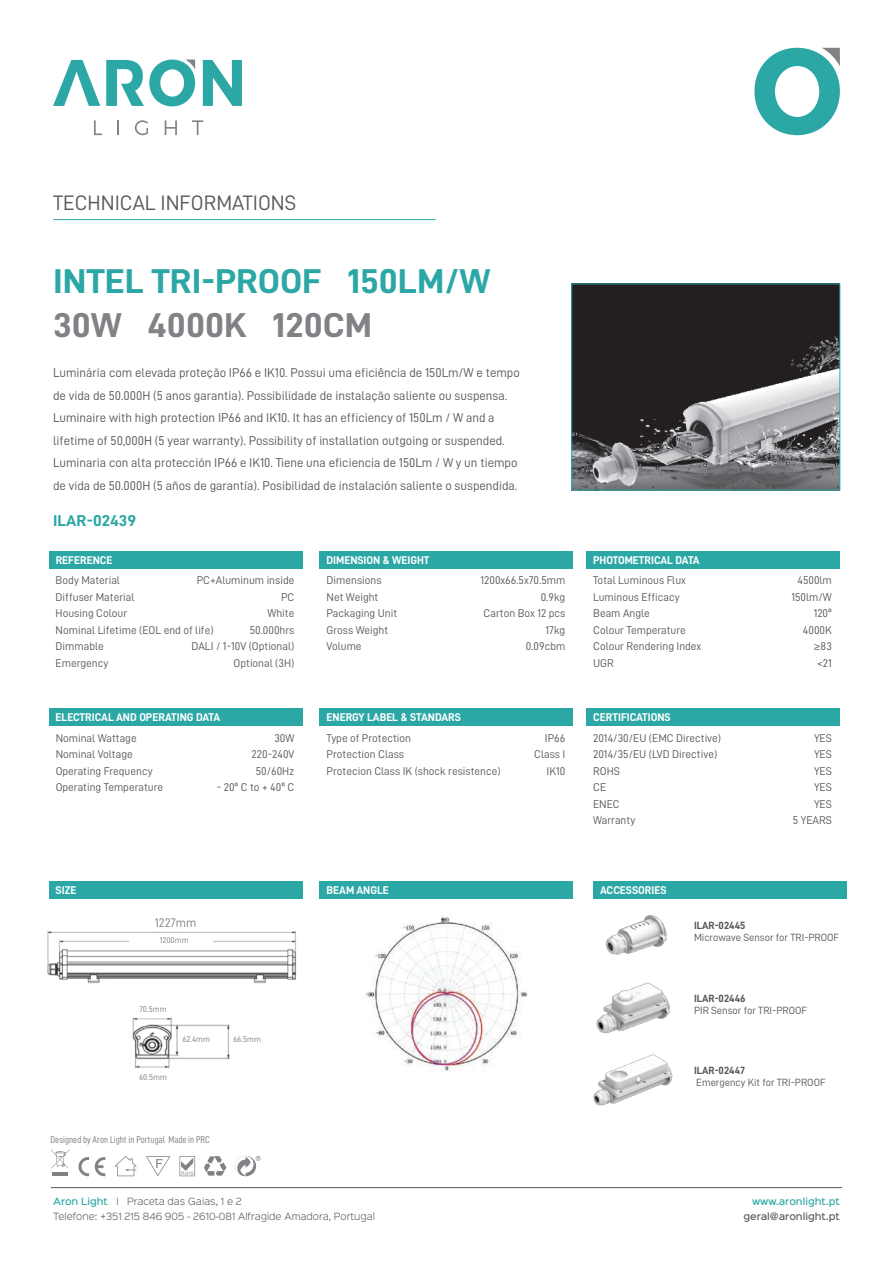
<style>
.page{position:relative;width:893px;height:1263px;background:#fff}
.page>*{position:absolute;margin:0;border:0;box-sizing:border-box;transform-origin:0 0}
.t1{font:34.5px "D DIN Bold";color:#2ba7a5;scale:1.08 1}
.t2{font:34.5px "D DIN Bold";color:#808285;scale:1.08 1}
.t3{font:21px "D DIN";color:#57585a}
.t4{font:15.75px "D DIN Bold";color:#2ba7a5;scale:1.08 1}
.t5{font:12.75px/22.5px "D DIN";color:#57585a}
.t6{font:12.45px "D DIN";color:#808285}
.t7{font:11.25px/16.5px "D DIN";color:#57585a}
.t8{font:11.25px "D DIN Bold";color:#fff}
.t9{font:10.5px "D DIN";color:#57585a}
.t10{font:10.5px "D DIN Bold";color:#57585a}
.t11{font:9.9px "D DIN Condensed";color:#808285}
.t12{font:300 9px/15px "Sinkin Sans 300";color:#57585a}
.t13{font:500 9px "Sinkin Sans 500";color:#57585a}
.t14{font:500 9px "Sinkin Sans 500";color:#2ba7a5}
.t15{font:8.4px "D DIN";color:#808285}
.s1{font-family:"Myriad Pro"}
.s2{font-family:"Sinkin Sans 500";font-weight:500;color:#2ba7a5}
</style>
<div class="page">
<svg style="left:203px;top:60px;width:39px;height:46px"></svg>
<svg style="left:53px;top:60px;width:47px;height:46px"></svg>
<svg style="left:106px;top:60px;width:89px;height:46px"></svg>
<svg style="left:94px;top:120px;width:8px;height:15px"></svg>
<svg style="left:117px;top:120px;width:2px;height:15px"></svg>
<svg style="left:135px;top:120px;width:13px;height:15px"></svg>
<svg style="left:165px;top:120px;width:12px;height:15px"></svg>
<svg style="left:192px;top:120px;width:11px;height:15px"></svg>
<svg style="left:754px;top:48px;width:86px;height:87px"></svg>
<hr style="left:51px;top:1187px;width:791px;height:1px;background:#57585a">
<img style="left:573px;top:285px;width:265px;height:203px">
<div style="left:49px;top:551px;width:253px;height:17px;background:#2ba7a5"></div>
<hr style="left:53px;top:219px;width:382px;height:1px;background:#2ba7a5">
<div style="left:320px;top:551px;width:253px;height:17px;background:#2ba7a5"></div>
<div style="left:586px;top:551px;width:254px;height:17px;background:#2ba7a5"></div>
<div style="left:49px;top:708px;width:253px;height:18px;background:#2ba7a5"></div>
<div style="left:320px;top:708px;width:253px;height:18px;background:#2ba7a5"></div>
<div style="left:586px;top:708px;width:254px;height:18px;background:#2ba7a5"></div>
<svg style="left:179px;top:1156px;width:16px;height:20px"></svg>
<svg style="left:146px;top:1156px;width:25px;height:20px"></svg>
<svg style="left:204px;top:1156px;width:22px;height:20px"></svg>
<svg style="left:114px;top:1156px;width:23px;height:20px"></svg>
<svg style="left:78px;top:1157px;width:11px;height:19px"></svg>
<svg style="left:95px;top:1157px;width:10px;height:19px"></svg>
<hr style="left:52px;top:1172px;width:16px;height:4px;background:#808285">
<svg style="left:51px;top:1149px;width:19px;height:19px"></svg>
<svg style="left:235px;top:1156px;width:26px;height:20px"></svg>
<div style="left:49px;top:881px;width:253px;height:18px;background:#2ba7a5"></div>
<div style="left:320px;top:881px;width:253px;height:18px;background:#2ba7a5"></div>
<div style="left:571px;top:283px;width:269px;height:207px;border:1px solid #2ba7a5"></div>
<img style="left:365px;top:917px;width:163px;height:155px">
<div style="left:593px;top:881px;width:254px;height:18px;background:#2ba7a5"></div>
<img style="left:606px;top:915px;width:61px;height:40px">
<img style="left:596px;top:982px;width:74px;height:52px">
<img style="left:593px;top:1054px;width:80px;height:52px">
<img style="left:132px;top:1017px;width:98px;height:52px">
<img style="left:47px;top:931px;width:249px;height:53px">
<div style="left:130px;top:936px;width:83px;height:10px;background:#fff"></div>
<h2 class="t3" style="left:53px;top:191px;width:245px">TECHNICAL INFORMATIONS</h2>
<h1 class="t1" style="left:53px;top:262px;width:407px">INTEL TRI-PROOF 150LM/W</h1>
<h1 class="t2" style="left:53px;top:306px;width:297px">30W 4000K 120CM</h1>
<p class="t5" style="left:53px;top:361px;width:468px">Luminária com elevada proteção IP66 e IK10. Possui uma eficiência de 150Lm/W e tempo de vida de 50.000H (5 anos garantia). Possibilidade de instalação saliente ou suspensa.<br>Luminaire with high protection IP66 and IK10. It has an efficiency of 150Lm / W and a lifetime of 50,000H (5 year warranty). Possibility of installation outgoing or suspended.<br>Luminaria con alta protección IP66 e IK10. Tiene una eficiencia de 150Lm / W y un tiempo de vida de 50.000H (5 años de garantía). Posibilidad de instalación saliente o suspendida.</p>
<h3 class="t4" style="left:53px;top:511px;width:79px">ILAR-02439</h3>
<p class="t8" style="left:56px;top:553px;width:58px">REFERENCE</p>
<p class="t8" style="left:327px;top:553px;width:104px">DIMENSION &amp; WEIGHT</p>
<p class="t8" style="left:593px;top:553px;width:108px">PHOTOMETRICAL DATA</p>
<p class="t7" style="left:191px;top:572px;width:104px;text-align:right">PC+Aluminum inside<br>PC<br>White<br>50.000hrs<br>DALI / 1-10V (Optional)<br>Optional (3H)</p>
<p class="t7" style="left:327px;top:572px;width:72px">Dimensions<br>Net Weight<br>Packaging Unit<br>Gross Weight<br>Volume</p>
<p class="t7" style="left:480px;top:572px;width:86px;text-align:right">1200x66.5x70.5mm<br>0.9kg<br>Carton Box 12 pcs<br>17kg<br>0.09cbm</p>
<p class="t7" style="left:593px;top:572px;width:110px">Total Luminous Flux<br>Luminous Efficacy<br>Beam Angle<br>Colour Temperature<br>Colour Rendering Index<br>UGR</p>
<p class="t7" style="left:791px;top:572px;width:42px;text-align:right">4500lm<br>150lm/W<br>120º<br>4000K <span class="s1">≥</span>83<br>&lt;21</p>
<p class="t7" style="left:56px;top:572px;width:159px">Body Material<br>Diffuser Material<br>Housing Colour<br>Nominal Lifetime (EOL end of life)<br>Dimmable<br>Emergency</p>
<p class="t8" style="left:56px;top:711px;width:166px">ELECTRICAL AND OPERATING DATA</p>
<p class="t8" style="left:327px;top:711px;width:136px">ENERGY LABEL &amp; STANDARS</p>
<p class="t8" style="left:593px;top:711px;width:79px">CERTIFICATIONS</p>
<p class="t7" style="left:56px;top:729px;width:109px">Nominal Wattage<br>Nominal Voltage<br>Operating Frequency<br>Operating Temperature</p>
<p class="t7" style="left:252px;top:729px;width:44px;text-align:right">30W<br>220-240V<br>50/60Hz</p>
<p class="t7" style="left:217px;top:779px;width:79px">- 20º C to + 40º C</p>
<p class="t7" style="left:327px;top:729px;width:176px">Type of Protection<br>Protection Class<br>Protecion Class IK (shock resistence)</p>
<p class="t7" style="left:534px;top:729px;width:33px;text-align:right">IP66<br>Class I<br>IK10</p>
<p class="t7" style="left:593px;top:729px;width:129px">2014/30/EU (EMC Directive)<br>2014/35/EU (LVD Directive)<br>ROHS<br>CE<br>ENEC<br>Warranty</p>
<p class="t7" style="left:793px;top:729px;width:41px;text-align:right">YES<br>YES<br>YES<br>YES<br>YES<br>5 YEARS</p>
<p class="t8" style="left:56px;top:884px;width:22px">SIZE</p>
<p class="t8" style="left:327px;top:884px;width:64px">BEAM ANGLE</p>
<p class="t8" style="left:600px;top:884px;width:68px">ACCESSORIES</p>
<p class="t6" style="left:155px;top:915px;width:43px">1227mm</p>
<p class="t15" style="left:160px;top:936px;width:30px">1200mm</p>
<p class="t15" style="left:139px;top:1004px;width:29px">70.5mm</p>
<p class="t15" style="left:139px;top:1072px;width:29px">60.5mm</p>
<p class="t15" style="left:182px;top:1034px;width:29px">62.4mm</p>
<p class="t15" style="left:233px;top:1034px;width:29px">66.5mm</p>
<p class="t11" style="left:51px;top:1134px;width:161px">Designed by Aron Light in Portugal Made in PRC</p>
<p class="t10" style="left:694px;top:919px;width:53px">ILAR-02445</p>
<p class="t9" style="left:694px;top:932px;width:147px">Microwave Sensor for TRI-PROOF</p>
<p class="t10" style="left:694px;top:993px;width:53px">ILAR-02446</p>
<p class="t9" style="left:694px;top:1005px;width:115px">PIR Sensor for TRI-PROOF</p>
<p class="t10" style="left:694px;top:1064px;width:52px">ILAR-02447</p>
<p class="t9" style="left:696px;top:1077px;width:131px">Emergency Kit for TRI-PROOF</p>
<p class="t12" style="left:53px;top:1193px;width:323px"><span class="s2">Aron Light</span> I Praceta das Gaias, 1 e 2<br>Telefone: +351 215 846 905 - 2610-081 Alfragide Amadora, Portugal</p>
<p class="t14" style="left:752px;top:1194px;width:89px">www.aronlight.pt</p>
<p class="t13" style="left:743px;top:1209px;width:98px">geral@aronlight.pt</p>
</div>
